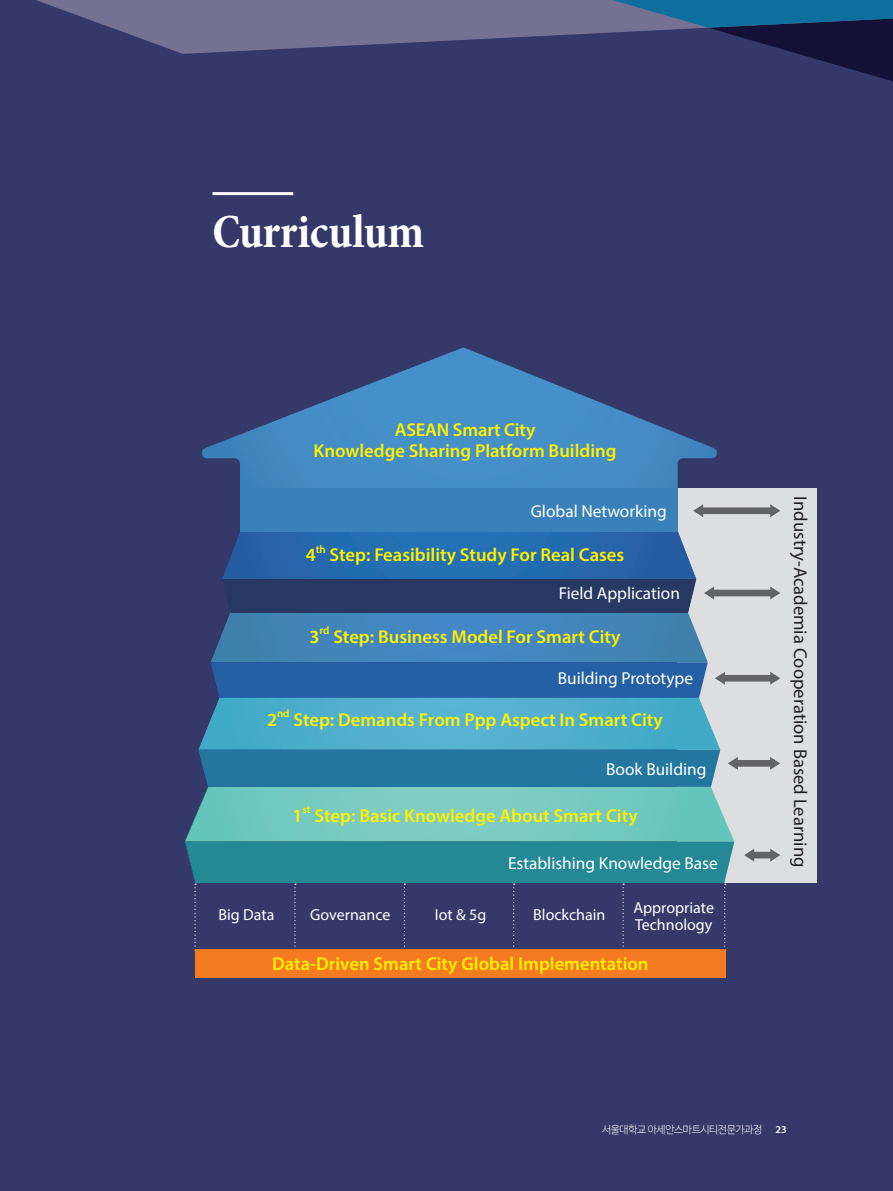
<style>
.page{position:relative;width:893px;height:1191px;background:#343969}
.page>*{position:absolute;margin:0;border:0;box-sizing:border-box;transform-origin:0 0}
.t1{font:700 condensed 48px "Minion Pro";letter-spacing:-.01em;color:#fff}
.t2{font:600 18.6px/21.3px "Myriad Pro";color:#fff101;text-align:center}
.t3{font:18.6px "Myriad Pro";color:#231f20}
.t4{font:17.25px "Myriad Pro";color:#fff}
.t5{font:15.9px/17.2px "Myriad Pro";color:#fff}
.t6{font:600 10.8px "Myriad Pro";color:#fff101}
.t7{font:10.5px "Nanum Barun Gothic OTF Light";letter-spacing:-.04em;color:#fff}
.t8{font:600 10.5px "Myriad Pro";color:#fff}
</style>
<div class="page">
<svg style="left:36px;top:0;width:532px;height:54px;fill:#757193"></svg>
<svg style="left:568px;top:0;width:325px;height:82px"></svg>
<hr style="left:212px;top:192px;width:81px;height:3px;background:#fff">
<div style="left:677px;top:489px;width:140px;height:394px;background:#dddee0"></div>
<svg style="left:202px;top:348px;width:517px;height:141px"></svg>
<div style="left:240px;top:489px;width:438px;height:42px;background:#3a81ba"></div>
<svg style="left:693px;top:504px;width:87px;height:13px"></svg>
<svg style="left:185px;top:531px;width:595px;height:420px"></svg>
<div style="left:195px;top:949px;width:530px;height:29px;background:#f47b21"></div>
<h1 class="t1" style="left:212px;top:199px;width:213px">Curriculum</h1>
<p class="t2" style="left:314px;top:418px;width:304px">ASEAN Smart City<br>Knowledge Sharing Platform Building</p>
<p class="t4" style="left:531px;top:500px;width:138px">Global Networking</p>
<p class="t3" style="left:812px;top:496px;width:372px;rotate:90deg">Industry-Academia Cooperation Based Learning</p>
<p class="t6" style="left:316px;top:542px;width:12px">th</p>
<p class="t2" style="left:330px;top:544px;width:296px">Step: Feasibility Study For Real Cases</p>
<p class="t2" style="left:306px;top:544px;width:11px">4</p>
<p class="t4" style="left:559px;top:582px;width:123px">Field Application</p>
<p class="t6" style="left:319px;top:623px;width:12px">rd</p>
<p class="t2" style="left:333px;top:625px;width:289px">Step: Business Model For Smart City</p>
<p class="t2" style="left:309px;top:625px;width:11px">3</p>
<p class="t4" style="left:558px;top:667px;width:137px">Building Prototype</p>
<p class="t6" style="left:277px;top:707px;width:14px">nd</p>
<p class="t2" style="left:293px;top:709px;width:371px">Step: Demands From Ppp Aspect In Smart City</p>
<p class="t2" style="left:267px;top:709px;width:11px">2</p>
<p class="t4" style="left:606px;top:758px;width:102px">Book Building</p>
<p class="t6" style="left:302px;top:803px;width:10px">st</p>
<p class="t2" style="left:315px;top:804px;width:325px">Step: Basic Knowledge About Smart City</p>
<p class="t2" style="left:292px;top:804px;width:11px">1</p>
<p class="t4" style="left:508px;top:852px;width:211px">Establishing Knowledge Base</p>
<p class="t5" style="left:219px;top:906px;width:57px">Big Data</p>
<p class="t5" style="left:310px;top:906px;width:82px">Governance</p>
<p class="t5" style="left:435px;top:906px;width:53px">Iot &amp; 5g</p>
<p class="t5" style="left:533px;top:906px;width:74px">Blockchain</p>
<p class="t5" style="left:633px;top:898px;width:82px">Appropriate<br>Technology</p>
<p class="t2" style="left:272px;top:953px;width:378px">Data-Driven Smart City Global Implementation</p>
<p class="t7" style="left:602px;top:1123px;width:162px">서울대학교 아세안스마트시티전문가과정</p>
<p class="t8" style="left:775px;top:1123px;width:13px">23</p>
</div>
